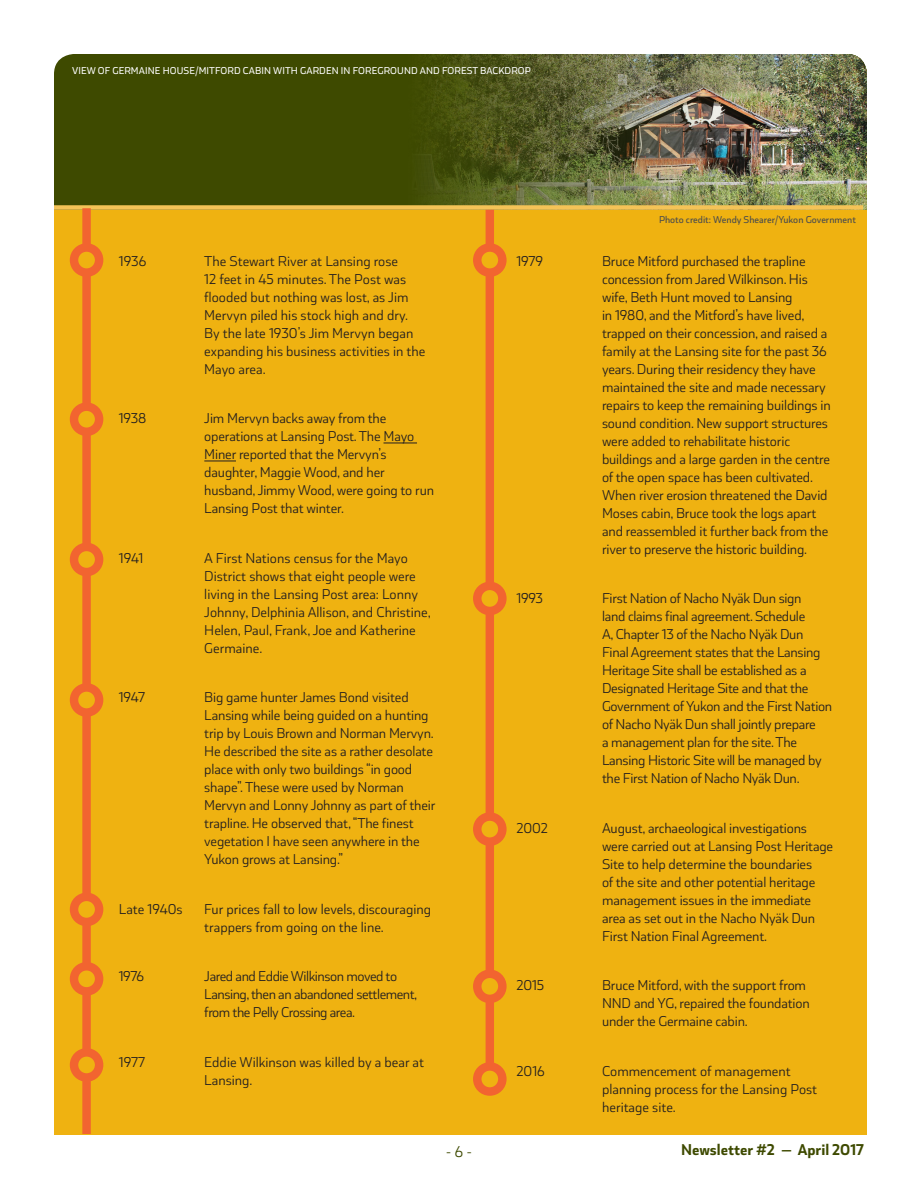
<style>
.page{position:relative;width:918px;height:1188px;background:#fff}
.page>*{position:absolute;margin:0;border:0;box-sizing:border-box;transform-origin:0 0}
.t1{font:700 16.5px "Coversans";color:#3e4a00}
.t2{font:16.5px "Coversans";color:#3e4a00}
.t3{font:15px/18px "Coversans";letter-spacing:-.01em;color:#231f20}
.t4{font:15px/18px "Coversans";letter-spacing:-.03em;color:#231f20}
._1_Photo_caption{font:500 10.5px "Coversans";letter-spacing:.01em;color:#fff}
._1_Photo_credit{font:500 10.5px "Coversans";color:#4b4c4d}
</style>
<div class="page">
<div style="left:54px;top:187px;width:813px;height:948px;background:#efb211"></div>
<hr style="left:384px;top:443px;width:33px;height:1px;background:#231f20">
<hr style="left:204px;top:461px;width:32px;height:1px;background:#231f20">
<div style="left:54px;top:54px;width:255px;height:151px;background:#3e4a00"></div>
<img style="left:309px;top:54px;width:558px;height:156px">
<div style="left:54px;top:205px;width:809px;height:5px;background:#f4c357"></div>
<div style="left:82px;top:208px;width:9px;height:926px;background:#f26430"></div>
<svg style="left:74px;top:248px;width:25px;height:25px"></svg>
<div style="left:70px;top:243px;width:33px;height:34px;border:8px solid #f26430;border-radius:50%"></div>
<svg style="left:74px;top:407px;width:25px;height:25px"></svg>
<div style="left:70px;top:402px;width:33px;height:34px;border:8px solid #f26430;border-radius:50%"></div>
<div style="left:74px;top:547px;width:25px;height:25px;background:#efb211;border-radius:50%"></div>
<div style="left:70px;top:543px;width:33px;height:33px;border:8px solid #f26430;border-radius:50%"></div>
<svg style="left:74px;top:687px;width:25px;height:26px"></svg>
<div style="left:70px;top:683px;width:33px;height:34px;border:8px solid #f26430;border-radius:50%"></div>
<div style="left:74px;top:897px;width:25px;height:25px;background:#efb211;border-radius:50%"></div>
<div style="left:70px;top:893px;width:33px;height:33px;border:8px solid #f26430;border-radius:50%"></div>
<svg style="left:74px;top:966px;width:25px;height:25px"></svg>
<div style="left:70px;top:962px;width:33px;height:34px;border:8px solid #f26430;border-radius:50%"></div>
<svg style="left:74px;top:1052px;width:25px;height:25px"></svg>
<div style="left:70px;top:1048px;width:33px;height:34px;border:8px solid #f26430;border-radius:50%"></div>
<div style="left:486px;top:210px;width:8px;height:869px;background:#f26430"></div>
<svg style="left:477px;top:248px;width:25px;height:25px"></svg>
<div style="left:473px;top:243px;width:34px;height:34px;border:8px solid #f26430;border-radius:50%"></div>
<svg style="left:477px;top:586px;width:25px;height:25px"></svg>
<div style="left:473px;top:582px;width:34px;height:33px;border:8px solid #f26430;border-radius:50%"></div>
<svg style="left:477px;top:817px;width:25px;height:25px"></svg>
<div style="left:473px;top:812px;width:34px;height:34px;border:8px solid #f26430;border-radius:50%"></div>
<svg style="left:477px;top:1066px;width:25px;height:26px"></svg>
<div style="left:473px;top:1062px;width:34px;height:34px;border:8px solid #f26430;border-radius:50%"></div>
<svg style="left:477px;top:974px;width:25px;height:25px"></svg>
<div style="left:473px;top:970px;width:34px;height:33px;border:8px solid #f26430;border-radius:50%"></div>
<p class="_1_Photo_caption" style="left:72px;top:65px;width:460px">VIEW OF GERMAINE HOUSE/MITFORD CABIN WITH GARDEN IN FOREGROUND AND FOREST BACKDROP</p>
<p class="_1_Photo_credit" style="left:659px;top:214px;width:198px">Photo credit: Wendy Shearer/Yukon Government</p>
<p class="t3" style="left:119px;top:252px;width:29px">1936</p>
<p class="t3" style="left:204px;top:252px;width:223px">The Stewart River at Lansing rose<br>12 feet in 45 minutes. The Post was flooded but nothing was lost, as Jim<br>Mervyn piled his stock high and dry.<br>By the late 1930’s Jim Mervyn began expanding his business activities in the<br>Mayo area.</p>
<p class="t3" style="left:119px;top:410px;width:29px">1938</p>
<p class="t3" style="left:204px;top:410px;width:231px">Jim Mervyn backs away from the operations at Lansing Post. The Mayo<br>Miner reported that the Mervyn’s daughter, Maggie Wood, and her husband, Jimmy Wood, were going to run<br>Lansing Post that winter.</p>
<p class="t3" style="left:119px;top:549px;width:26px">1941</p>
<p class="t3" style="left:204px;top:549px;width:228px">A First Nations census for the Mayo District shows that eight people were living in the Lansing Post area: Lonny Johnny, Delphinia Allison, and Christine, Helen, Paul, Frank, Joe and Katherine Germaine.</p>
<p class="t3" style="left:119px;top:689px;width:28px">1947</p>
<p class="t3" style="left:204px;top:689px;width:233px">Big game hunter James Bond visited Lansing while being guided on a hunting trip by Louis Brown and Norman Mervyn.<br>He described the site as a rather desolate place with only two buildings “in good shape”. These were used by Norman Mervyn and Lonny Johnny as part of their trapline. He observed that, “The finest vegetation I have seen anywhere in the Yukon grows at Lansing.”</p>
<p class="t3" style="left:119px;top:900px;width:65px">Late 1940s</p>
<p class="t3" style="left:204px;top:900px;width:228px">Fur prices fall to low levels, discouraging trappers from going on the line.</p>
<p class="t3" style="left:119px;top:968px;width:27px">1976</p>
<p class="t4" style="left:204px;top:968px;width:215px">Jared and Eddie Wilkinson moved to<br>Lansing, then an abandoned settlement, from the Pelly Crossing area.</p>
<p class="t3" style="left:119px;top:1053px;width:28px">1977</p>
<p class="t3" style="left:204px;top:1053px;width:221px">Eddie Wilkinson was killed by a bear at<br>Lansing.</p>
<p class="t3" style="left:517px;top:252px;width:28px">1979</p>
<p class="t3" style="left:602px;top:252px;width:230px">Bruce Mitford purchased the trapline concession from Jared Wilkinson. His wife, Beth Hunt moved to Lansing<br>in 1980, and the Mitford’s have lived, trapped on their concession, and raised a family at the Lansing site for the past 36 years. During their residency they have maintained the site and made necessary repairs to keep the remaining buildings in sound condition. New support structures were added to rehabilitate historic buildings and a large garden in the centre of the open space has been cultivated.<br>When river erosion threatened the David Moses cabin, Bruce took the logs apart and reassembled it further back from the river to preserve the historic building.</p>
<p class="t3" style="left:517px;top:590px;width:28px">1993</p>
<p class="t3" style="left:602px;top:590px;width:232px">First Nation of Nacho Nyäk Dun sign<br>land claims final agreement. Schedule<br>A, Chapter 13 of the Nacho Nyäk Dun Final Agreement states that the Lansing Heritage Site shall be established as a Designated Heritage Site and that the Government of Yukon and the First Nation of Nacho Nyäk Dun shall jointly prepare<br>a management plan for the site. The Lansing Historic Site will be managed by the First Nation of Nacho Nyäk Dun.</p>
<p class="t3" style="left:517px;top:819px;width:33px">2002</p>
<p class="t3" style="left:602px;top:819px;width:233px">August, archaeological investigations were carried out at Lansing Post Heritage Site to help determine the boundaries<br>of the site and other potential heritage management issues in the immediate area as set out in the Nacho Nyäk Dun First Nation Final Agreement.</p>
<p class="t3" style="left:517px;top:977px;width:29px">2015</p>
<p class="t3" style="left:602px;top:977px;width:209px">Bruce Mitford, with the support from<br>NND and YG, repaired the foundation under the Germaine cabin.</p>
<p class="t3" style="left:517px;top:1062px;width:30px">2016</p>
<p class="t3" style="left:602px;top:1062px;width:217px">Commencement of management planning process for the Lansing Post heritage site.</p>
<p class="t2" style="left:446px;top:1142px;width:28px">- 6 -</p>
<p class="t1" style="left:681px;top:1140px;width:184px">Newsletter #2 — April 2017</p>
</div>
